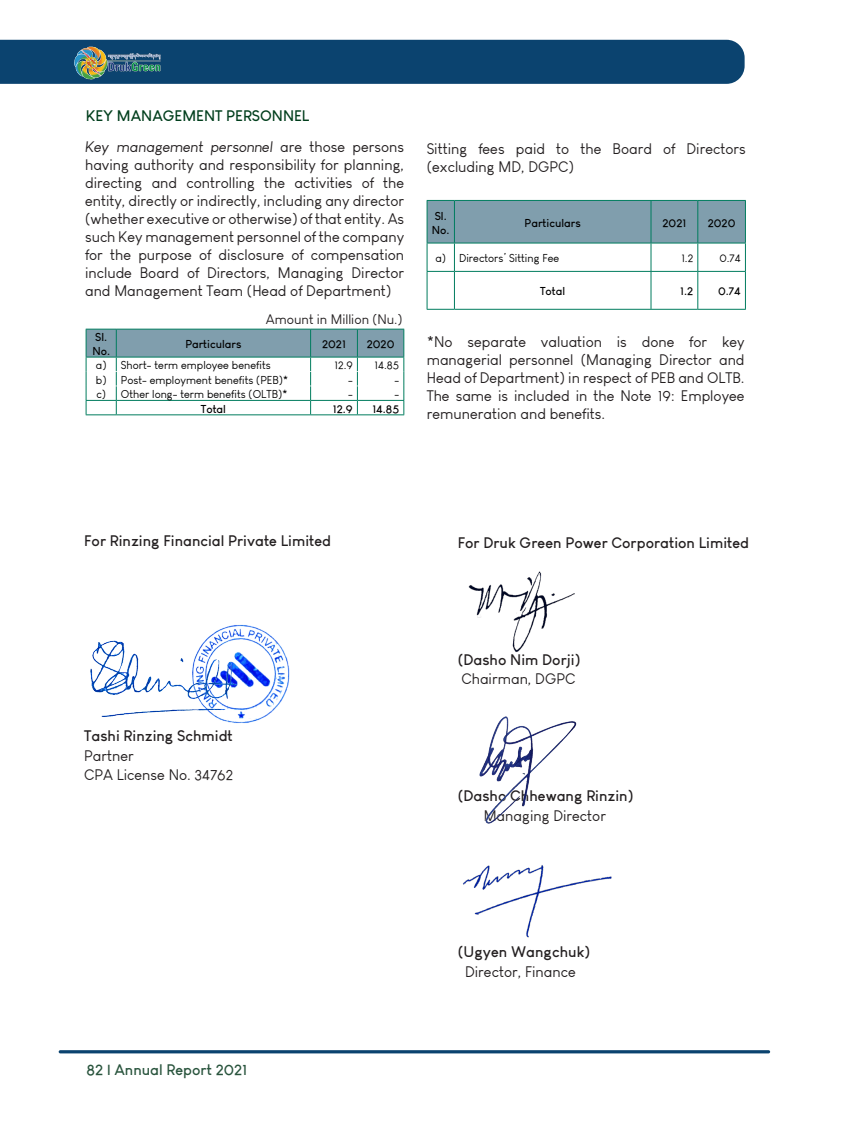
<style>
.page{position:relative;width:851px;height:1127px;background:#fff}
.page>*{position:absolute;margin:0;border:0;box-sizing:border-box;transform-origin:0 0}
.t1{font:15px/18px "Louis George Cafe";color:#231f20;text-align:justify}
.t2{font:700 15px "Louis George Cafe";color:#231f20}
.t3{font:700 15px "Louis George Cafe";color:#013e1c}
.t4{font:700 15px "Louis George Cafe";color:#29543d}
.indent{font:13.5px "Louis George Cafe";color:#231f20}
.t5{font:11.25px "Louis George Cafe";color:#000}
.t6{font:700 11.25px/13.5px "Louis George Cafe";color:#000}
.s1{font-style:italic}
</style>
<div class="page">
<hr style="left:59px;top:1050px;width:711px;height:3px;background:#0b436f;border-radius:2px">
<div style="left:0;top:40px;width:744px;height:44px;background:#0b436f"></div>
<img style="left:74px;top:45px;width:89px;height:35px">
<svg style="left:86px;top:329px;width:318px;height:85px"></svg>
<hr style="left:86px;top:414px;width:30px;height:1px;background:#007c5e">
<hr style="left:116px;top:414px;width:194px;height:1px;background:#007c5e">
<hr style="left:310px;top:414px;width:47px;height:1px;background:#007c5e">
<hr style="left:357px;top:414px;width:47px;height:1px;background:#007c5e">
<svg style="left:426px;top:200px;width:320px;height:72px"></svg>
<hr style="left:426px;top:272px;width:1px;height:37px;background:#007c5e">
<hr style="left:454px;top:271px;width:197px;height:1px;background:#007c5e">
<hr style="left:454px;top:272px;width:1px;height:37px;background:#007c5e">
<hr style="left:651px;top:271px;width:46px;height:1px;background:#007c5e">
<hr style="left:650px;top:272px;width:1px;height:37px;background:#007c5e">
<hr style="left:697px;top:271px;width:48px;height:1px;background:#007c5e">
<hr style="left:697px;top:272px;width:1px;height:37px;background:#007c5e">
<hr style="left:745px;top:272px;width:1px;height:37px;background:#007c5e">
<svg style="left:426px;top:309px;width:28px;height:1px"></svg>
<hr style="left:454px;top:309px;width:197px;height:1px;background:#007c5e">
<hr style="left:651px;top:309px;width:46px;height:1px;background:#007c5e">
<hr style="left:697px;top:309px;width:48px;height:1px;background:#007c5e">
<img style="left:463px;top:865px;width:149px;height:72px">
<img style="left:468px;top:571px;width:107px;height:81px">
<img style="left:479px;top:716px;width:98px;height:108px">
<img style="left:206px;top:625px;width:84px;height:98px">
<img style="left:90px;top:639px;width:148px;height:78px">
<p class="t3" style="left:86px;top:106px;width:225px">KEY MANAGEMENT PERSONNEL</p>
<p class="t1" style="left:85px;top:138px;width:320px"><span class="s1">Key management personnel</span> are those persons having authority and responsibility for planning, directing and controlling the activities of the entity, directly or indirectly, including any director (whether executive or otherwise) of that entity. As such Key management personnel of the company for the purpose of disclosure of compensation include Board of Directors, Managing Director and Management Team (Head of Department)</p>
<p class="t1" style="left:426px;top:139px;width:320px">Sitting fees paid to the Board of Directors (excluding MD, DGPC)</p>
<p class="t6" style="left:432px;top:209px;width:19px">Sl.<br>No.</p>
<p class="t6" style="left:524px;top:216px;width:58px">Particulars</p>
<p class="t6" style="left:662px;top:216px;width:25px">2021</p>
<p class="t6" style="left:707px;top:216px;width:29px">2020</p>
<p class="t5" style="left:435px;top:252px;width:12px">a)</p>
<p class="t5" style="left:459px;top:252px;width:102px">Directors’ Sitting Fee</p>
<p class="t5" style="left:681px;top:252px;width:13px">1.2</p>
<p class="t5" style="left:719px;top:252px;width:23px">0.74</p>
<p class="t6" style="left:540px;top:284px;width:27px">Total</p>
<p class="t6" style="left:680px;top:284px;width:15px">1.2</p>
<p class="t6" style="left:718px;top:284px;width:24px">0.74</p>
<p class="indent" style="left:266px;top:311px;width:138px">Amount in Million (Nu.)</p>
<p class="t6" style="left:92px;top:330px;width:19px">Sl.<br>No.</p>
<p class="t6" style="left:185px;top:337px;width:58px">Particulars</p>
<p class="t6" style="left:322px;top:337px;width:25px">2021</p>
<p class="t6" style="left:367px;top:337px;width:29px">2020</p>
<p class="t5" style="left:96px;top:359px;width:12px">a)</p>
<p class="t5" style="left:121px;top:359px;width:151px">Short- term employee benefits</p>
<p class="t5" style="left:334px;top:359px;width:20px">12.9</p>
<p class="t5" style="left:374px;top:359px;width:26px">14.85</p>
<p class="t5" style="left:96px;top:373px;width:12px">b)</p>
<p class="t5" style="left:121px;top:373px;width:169px">Post- employment benefits (PEB)*</p>
<p class="t5" style="left:348px;top:373px;width:6px">-</p>
<p class="t5" style="left:394px;top:373px;width:6px">-</p>
<p class="t5" style="left:96px;top:388px;width:11px">c)</p>
<p class="t5" style="left:121px;top:388px;width:168px">Other long- term benefits (OLTB)*</p>
<p class="t5" style="left:348px;top:388px;width:6px">-</p>
<p class="t5" style="left:394px;top:388px;width:6px">-</p>
<p class="t6" style="left:201px;top:402px;width:27px">Total</p>
<p class="t6" style="left:333px;top:402px;width:21px">12.9</p>
<p class="t6" style="left:372px;top:402px;width:28px">14.85</p>
<p class="t1" style="left:426px;top:332px;width:319px">*No separate valuation is done for key managerial personnel (Managing Director and Head of Department) in respect of PEB and OLTB.<br>The same is included in the Note 19: Employee remuneration and benefits.</p>
<p class="t2" style="left:84px;top:531px;width:248px">For Rinzing Financial Private Limited</p>
<p class="t2" style="left:84px;top:726px;width:150px">Tashi Rinzing Schmidt</p>
<p class="t1" style="left:84px;top:747px;width:51px">Partner</p>
<p class="t1" style="left:84px;top:766px;width:150px">CPA License No. 34762</p>
<p class="t2" style="left:457px;top:533px;width:293px">For Druk Green Power Corporation Limited</p>
<p class="t2" style="left:457px;top:650px;width:124px">(Dasho Nim Dorji)</p>
<p class="t1" style="left:461px;top:670px;width:115px">Chairman, DGPC</p>
<p class="t2" style="left:457px;top:786px;width:177px">(Dasho Chhewang Rinzin)</p>
<p class="t1" style="left:483px;top:806px;width:124px">Managing Director</p>
<p class="t4" style="left:87px;top:1060px;width:162px">82 | Annual Report 2021</p>
<p class="t2" style="left:457px;top:942px;width:134px">(Ugyen Wangchuk)</p>
<p class="t1" style="left:465px;top:962px;width:112px">Director, Finance</p>
</div>
